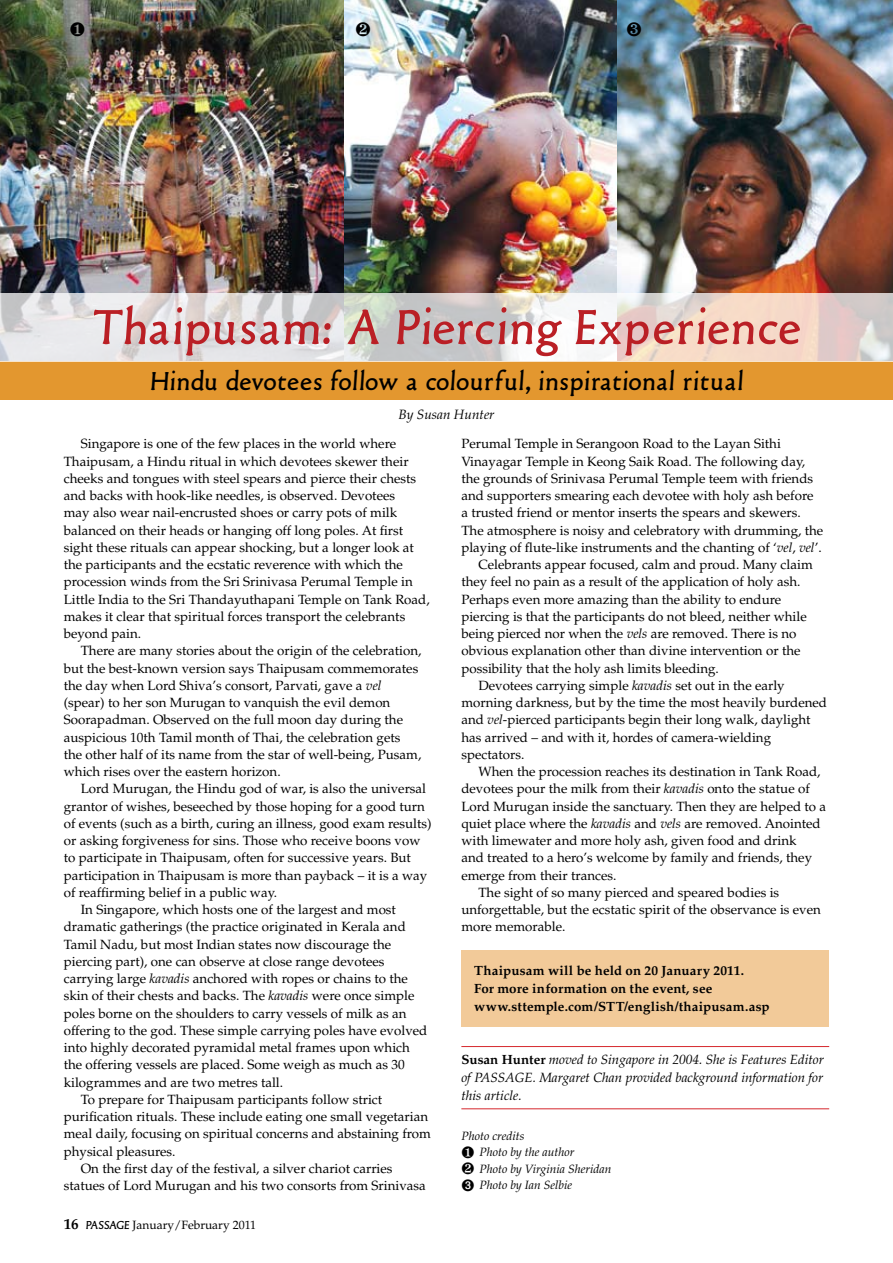
<style>
.page{position:relative;width:893px;height:1263px;background:#fff}
.page>*{position:absolute;margin:0;border:0;box-sizing:border-box;transform-origin:0 0}
.t1{font:51px "Old Typefaces";letter-spacing:.04em;color:#ba1f25}
.t2{font:27px "Old Typefaces";letter-spacing:.04em;color:#000}
.t3{font:italic 13.5px "Palatino LT Std";color:#000}
.t4{font:13.35px/17.2px "Palatino LT Std";color:#000}
.t5{font:italic 13.35px/18px "Palatino LT Std";color:#000;text-align:justify}
.t6{font:700 13.35px/18px "Palatino LT Std";letter-spacing:.01em;color:#000}
.t7{font:italic 12px/16.5px "Palatino LT Std";color:#000}
.t8{font:12px "Palatino LT Std";color:#000}
.s1{font-style:italic}
.s2{font-weight:700;font-size:15px}
.s3{font-family:"Old Typefaces"}
.s4{font-weight:700;font-style:normal}
</style>
<div class="page">
<hr style="left:461px;top:1046px;width:368px;height:1px;background:#d5272d">
<hr style="left:461px;top:1108px;width:368px;height:1px;background:#d5272d">
<div style="left:461px;top:951px;width:368px;height:76px;background:#f2ca99"></div>
<img style="left:0;top:0;width:345px;height:293px">
<img style="left:616px;top:0;width:277px;height:293px">
<img style="left:345px;top:0;width:271px;height:293px">
<div style="left:0;top:361px;width:893px;height:39px;background:#e3972f"></div>
<svg style="left:0;top:293px;width:893px;height:68px;background:#e2dbd8"></svg>
<svg style="left:70px;top:22px;width:14px;height:14px"></svg>
<svg style="left:356px;top:22px;width:14px;height:14px"></svg>
<svg style="left:627px;top:22px;width:14px;height:14px"></svg>
<h1 class="t1" style="left:92px;top:298px;width:710px">Thaipusam: A Piercing Experience</h1>
<h2 class="t2" style="left:151px;top:366px;width:594px">Hindu devotees follow a colourful, inspirational ritual</h2>
<p class="t3" style="left:398px;top:406px;width:98px">By Susan Hunter</p>
<p class="t4" style="left:64px;top:435px;width:367px;text-indent:17px">Singapore is one of the few places in the world where Thaipusam, a Hindu ritual in which devotees skewer their cheeks and tongues with steel spears and pierce their chests and backs with hook-like needles, is observed. Devotees<br>may also wear nail-encrusted shoes or carry pots of milk balanced on their heads or hanging off long poles. At first sight these rituals can appear shocking, but a longer look at the participants and the ecstatic reverence with which the procession winds from the Sri Srinivasa Perumal Temple in Little India to the Sri Thandayuthapani Temple on Tank Road, makes it clear that spiritual forces transport the celebrants beyond pain.</p>
<p class="t4" style="left:64px;top:642px;width:359px;text-indent:17px">There are many stories about the origin of the celebration, but the best-known version says Thaipusam commemorates the day when Lord Shiva’s consort, Parvati, gave a <span class="s1">vel </span>(spear) to her son Murugan to vanquish the evil demon Soorapadman. Observed on the full moon day during the auspicious 10th Tamil month of Thai, the celebration gets the other half of its name from the star of well-being, Pusam, which rises over the eastern horizon.</p>
<p class="t4" style="left:81px;top:780px;width:347px">Lord Murugan, the Hindu god of war, is also the universal</p>
<p class="t4" style="left:64px;top:798px;width:363px">grantor of wishes, beseeched by those hoping for a good turn</p>
<p class="t4" style="left:64px;top:815px;width:369px">of events (such as a birth, curing an illness, good exam results)</p>
<p class="t4" style="left:64px;top:832px;width:358px">or asking forgiveness for sins. Those who receive boons vow</p>
<p class="t4" style="left:64px;top:849px;width:349px">to participate in Thaipusam, often for successive years. But</p>
<p class="t4" style="left:64px;top:867px;width:365px">participation in Thaipusam is more than payback – it is a way</p>
<p class="t4" style="left:64px;top:884px;width:215px">of reaffirming belief in a public way.</p>
<p class="t4" style="left:81px;top:901px;width:317px">In Singapore, which hosts one of the largest and most</p>
<p class="t4" style="left:64px;top:918px;width:344px">dramatic gatherings (the practice originated in Kerala and</p>
<p class="t4" style="left:64px;top:936px;width:329px">Tamil Nadu, but most Indian states now discourage the</p>
<p class="t4" style="left:64px;top:953px;width:322px">piercing part), one can observe at close range devotees</p>
<p class="t4" style="left:64px;top:970px;width:346px">carrying large <span class="s1">kavadis</span> anchored with ropes or chains to the</p>
<p class="t4" style="left:64px;top:987px;width:352px">skin of their chests and backs. The <span class="s1">kavadis</span> were once simple</p>
<p class="t4" style="left:64px;top:1005px;width:344px">poles borne on the shoulders to carry vessels of milk as an</p>
<p class="t4" style="left:64px;top:1022px;width:365px">offering to the god. These simple carrying poles have evolved</p>
<p class="t4" style="left:64px;top:1039px;width:348px">into highly decorated pyramidal metal frames upon which</p>
<p class="t4" style="left:64px;top:1056px;width:342px">the offering vessels are placed. Some weigh as much as 30</p>
<p class="t4" style="left:64px;top:1074px;width:221px">kilogrammes and are two metres tall.</p>
<p class="t4" style="left:81px;top:1091px;width:303px">To prepare for Thaipusam participants follow strict</p>
<p class="t4" style="left:64px;top:1108px;width:366px">purification rituals. These include eating one small vegetarian</p>
<p class="t4" style="left:64px;top:1125px;width:369px">meal daily, focusing on spiritual concerns and abstaining from</p>
<p class="t4" style="left:64px;top:1143px;width:113px">physical pleasures.</p>
<p class="t4" style="left:81px;top:1160px;width:313px">On the first day of the festival, a silver chariot carries</p>
<p class="t4" style="left:64px;top:1177px;width:364px">statues of Lord Murugan and his two consorts from Srinivasa</p>
<p class="t8" style="left:64px;top:1218px;width:194px"><span class="s2">16</span> <span class="s3">PASSAGE</span> January/February 2011</p>
<p class="t4" style="left:461px;top:435px;width:321px">Perumal Temple in Serangoon Road to the Layan Sithi</p>
<p class="t4" style="left:461px;top:453px;width:345px">Vinayagar Temple in Keong Saik Road. The following day,</p>
<p class="t4" style="left:461px;top:470px;width:353px">the grounds of Srinivasa Perumal Temple teem with friends</p>
<p class="t4" style="left:461px;top:487px;width:354px">and supporters smearing each devotee with holy ash before</p>
<p class="t4" style="left:461px;top:504px;width:341px">a trusted friend or mentor inserts the spears and skewers.</p>
<p class="t4" style="left:461px;top:522px;width:363px">The atmosphere is noisy and celebratory with drumming, the</p>
<p class="t4" style="left:461px;top:539px;width:362px">playing of flute-like instruments and the chanting of ‘<span class="s1">vel</span>, <span class="s1">vel</span>’.</p>
<p class="t4" style="left:478px;top:556px;width:336px">Celebrants appear focused, calm and proud. Many claim</p>
<p class="t4" style="left:461px;top:573px;width:341px">they feel no pain as a result of the application of holy ash.</p>
<p class="t4" style="left:461px;top:591px;width:321px">Perhaps even more amazing than the ability to endure</p>
<p class="t4" style="left:461px;top:608px;width:347px">piercing is that the participants do not bleed, neither while</p>
<p class="t4" style="left:461px;top:625px;width:337px">being pierced nor when the <span class="s1">vels</span> are removed. There is no</p>
<p class="t4" style="left:461px;top:642px;width:341px">obvious explanation other than divine intervention or the</p>
<p class="t4" style="left:461px;top:660px;width:259px">possibility that the holy ash limits bleeding.</p>
<p class="t4" style="left:478px;top:677px;width:308px">Devotees carrying simple <span class="s1">kavadis</span> set out in the early</p>
<p class="t4" style="left:461px;top:694px;width:367px">morning darkness, but by the time the most heavily burdened</p>
<p class="t4" style="left:461px;top:711px;width:351px">and <span class="s1">vel</span>-pierced participants begin their long walk, daylight</p>
<p class="t4" style="left:461px;top:729px;width:311px">has arrived – and with it, hordes of camera-wielding</p>
<p class="t4" style="left:461px;top:746px;width:64px">spectators.</p>
<p class="t4" style="left:478px;top:763px;width:344px">When the procession reaches its destination in Tank Road,</p>
<p class="t4" style="left:461px;top:780px;width:350px">devotees pour the milk from their <span class="s1">kavadis</span> onto the statue of</p>
<p class="t4" style="left:461px;top:798px;width:366px">Lord Murugan inside the sanctuary. Then they are helped to a</p>
<p class="t4" style="left:461px;top:815px;width:361px">quiet place where the <span class="s1">kavadis</span> and <span class="s1">vels</span> are removed. Anointed</p>
<p class="t4" style="left:461px;top:832px;width:337px">with limewater and more holy ash, given food and drink</p>
<p class="t4" style="left:461px;top:849px;width:352px">and treated to a hero’s welcome by family and friends, they</p>
<p class="t4" style="left:461px;top:867px;width:157px">emerge from their trances.</p>
<p class="t4" style="left:478px;top:884px;width:302px">The sight of so many pierced and speared bodies is</p>
<p class="t4" style="left:461px;top:901px;width:361px">unforgettable, but the ecstatic spirit of the observance is even</p>
<p class="t4" style="left:461px;top:918px;width:106px">more memorable.</p>
<p class="t6" style="left:474px;top:961px;width:297px">Thaipusam will be held on 20 January 2011.<br>For more information on the event, see www.sttemple.com/STT/english/thaipusam.asp</p>
<p class="t5" style="left:461px;top:1051px;width:364px"><span class="s4">Susan Hunter</span> moved to Singapore in 2004. She is Features Editor of PASSAGE. Margaret Chan provided background information for this article.</p>
<p class="t7" style="left:461px;top:1127px;width:152px">Photo credits<br>❶ Photo by the author<br>❷ Photo by Virginia Sheridan<br>➌ Photo by Ian Selbie</p>
</div>
